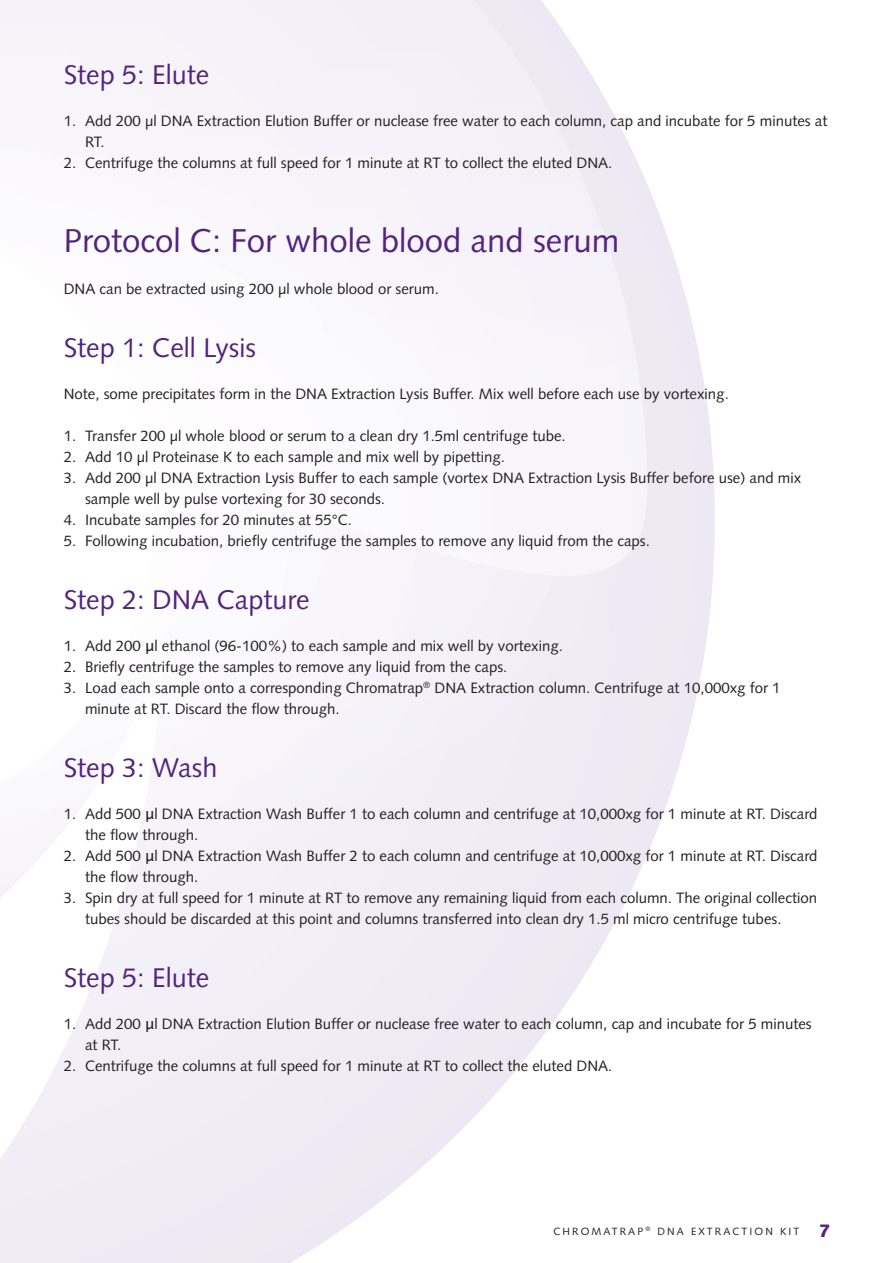
<style>
.page{position:relative;width:893px;height:1263px;background:#fff}
.page>*{position:absolute;margin:0;border:0;box-sizing:border-box;transform-origin:0 0}
.t1{font:33px "Syntax";color:#53237f}
.t2{font:27px "Syntax";color:#53237f}
.t3{font:900 18px "Syntax";color:#53237f}
.t4{font:15px/21px "Syntax";color:#231f20}
.t5{font:10.5px "Syntax";letter-spacing:.2em;color:#231f20}
.s1{font-family:"Lucida Grande"}
</style>
<div class="page">
<h2 class="t2" style="left:64px;top:62px;width:147px">Step 5: Elute</h2>
<p class="t4" style="left:85px;top:111px;width:744px;text-indent:-21px">1. Add 200 µl DNA Extraction Elution Buffer or nuclease free water to each column, cap and incubate for 5 minutes at<br>RT.</p>
<p class="t4" style="left:64px;top:153px;width:550px">2. Centrifuge the columns at full speed for 1 minute at RT to collect the eluted DNA.</p>
<h1 class="t1" style="left:64px;top:225px;width:557px">Protocol C: For whole blood and serum</h1>
<p class="t4" style="left:64px;top:279px;width:377px">DNA can be extracted using 200 µl whole blood or serum.</p>
<h2 class="t2" style="left:64px;top:335px;width:194px">Step 1: Cell Lysis</h2>
<p class="t4" style="left:64px;top:384px;width:666px">Note, some precipitates form in the DNA Extraction Lysis Buffer. Mix well before each use by vortexing.</p>
<p class="t4" style="left:64px;top:426px;width:503px">1. Transfer 200 µl whole blood or serum to a clean dry 1.5ml centrifuge tube.</p>
<p class="t4" style="left:64px;top:447px;width:443px">2. Add 10 µl Proteinase K to each sample and mix well by pipetting.</p>
<p class="t4" style="left:85px;top:468px;width:718px;text-indent:-21px">3. Add 200 µl DNA Extraction Lysis Buffer to each sample (vortex DNA Extraction Lysis Buffer before use) and mix sample well by pulse vortexing for 30 seconds.</p>
<p class="t4" style="left:64px;top:510px;width:290px">4. Incubate samples for 20 minutes at 55°C.</p>
<p class="t4" style="left:64px;top:531px;width:588px">5. Following incubation, briefly centrifuge the samples to remove any liquid from the caps.</p>
<h2 class="t2" style="left:64px;top:587px;width:247px">Step 2: DNA Capture</h2>
<p class="t4" style="left:64px;top:636px;width:501px">1. Add 200 <span class="s1">µ</span>l ethanol (96-100%) to each sample and mix well by vortexing.</p>
<p class="t4" style="left:64px;top:657px;width:445px">2. Briefly centrifuge the samples to remove any liquid from the caps.</p>
<p class="t4" style="left:85px;top:678px;width:697px;text-indent:-21px">3. Load each sample onto a corresponding Chromatrap<sup>®</sup> DNA Extraction column. Centrifuge at 10,000xg for 1 minute at RT. Discard the flow through.</p>
<h2 class="t2" style="left:64px;top:755px;width:155px">Step 3: Wash</h2>
<p class="t4" style="left:85px;top:804px;width:734px;text-indent:-21px">1. Add 500 <span class="s1">µ</span>l DNA Extraction Wash Buffer 1 to each column and centrifuge at 10,000xg for 1 minute at RT. Discard the flow through.</p>
<p class="t4" style="left:85px;top:846px;width:734px;text-indent:-21px">2. Add 500 <span class="s1">µ</span>l DNA Extraction Wash Buffer 2 to each column and centrifuge at 10,000xg for 1 minute at RT. Discard the flow through.</p>
<p class="t4" style="left:85px;top:888px;width:733px;text-indent:-21px">3. Spin dry at full speed for 1 minute at RT to remove any remaining liquid from each column. The original collection tubes should be discarded at this point and columns transferred into clean dry 1.5 ml micro centrifuge tubes.</p>
<h2 class="t2" style="left:64px;top:965px;width:147px">Step 5: Elute</h2>
<p class="t4" style="left:85px;top:1014px;width:728px;text-indent:-21px">1. Add 200 <span class="s1">µ</span>l DNA Extraction Elution Buffer or nuclease free water to each column, cap and incubate for 5 minutes at RT.</p>
<p class="t4" style="left:64px;top:1056px;width:550px">2. Centrifuge the columns at full speed for 1 minute at RT to collect the eluted DNA.</p>
<p class="t5" style="left:553px;top:1226px;width:248px">CHROMATRAP <sup>®</sup> DNA EXTRACTION KIT</p>
<p class="t3" style="left:819px;top:1222px;width:13px">7</p>
</div>
